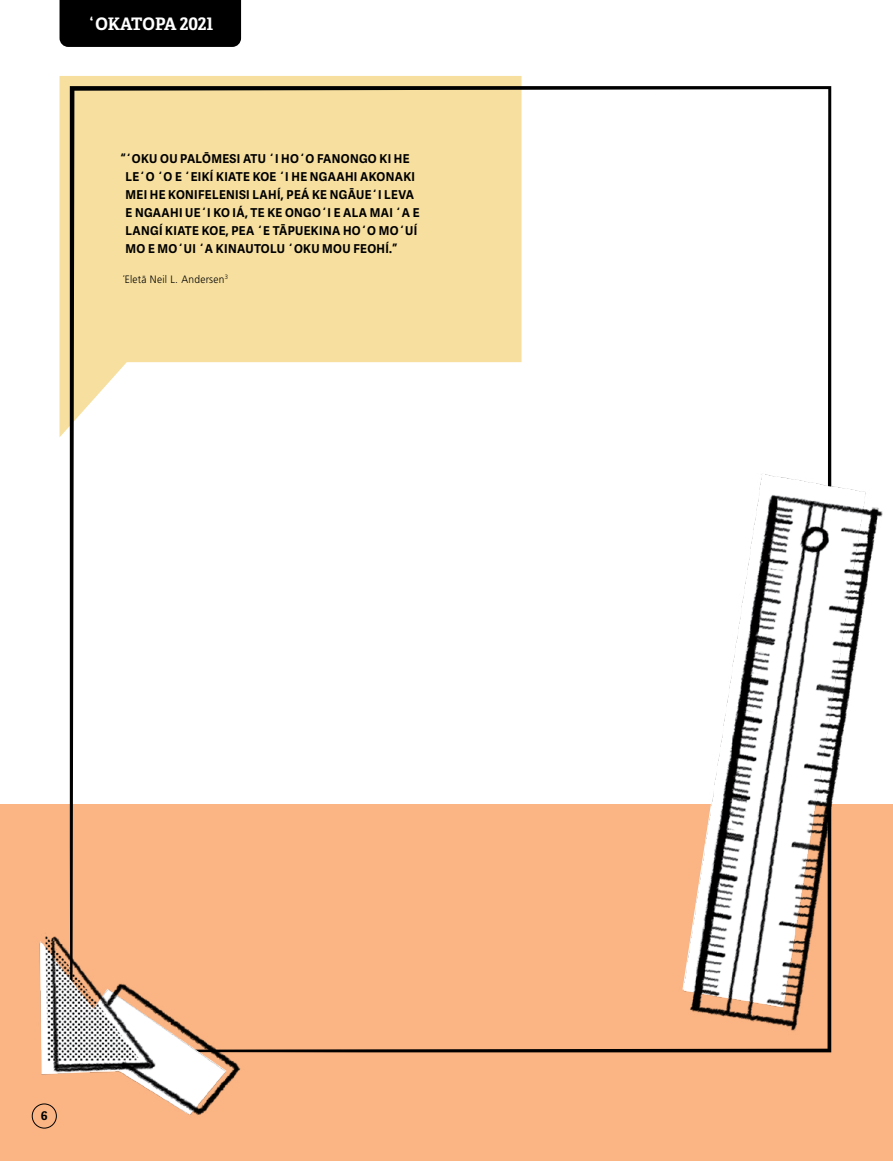
<style>
.page{position:relative;width:893px;height:1161px;background:#fff}
.page>*{position:absolute;margin:0;border:0;box-sizing:border-box;transform-origin:0 0}
.Art__Subhead_Title_N{font:700 17.25px "Helam Slablds Lat";color:#fff;scale:.95 1}
.Sidebar_First_Para_L{font:700 12.3px/18px "Helamlds Lat";letter-spacing:.03em;color:#000;scale:.95 1}
.t1{font:700 12px "Helam Slablds Lat";color:#000}
.Side_QT_Citation{font:300 10.65px "Frutigerlds Lat";letter-spacing:.025em;color:#000;scale:.95 1}
</style>
<div class="page">
<img style="left:0;top:3px;width:893px;height:1158px">
<div style="left:32px;top:1103px;width:25px;height:25px;border:1px solid #000;border-radius:50%"></div>
<div style="left:60px;top:0;width:181px;height:47px;background:#000"></div>
<p class="Art__Subhead_Title_N" style="left:87px;top:10px;width:134px">ʻOKATOPA 2021</p>
<p class="Sidebar_First_Para_L" style="left:126px;top:149px;width:311px;text-indent:-5px">“ʻOKU OU PALŌMESI ATU ʻI HOʻO FANONGO KI HE LEʻO ʻO E ʻEIKÍ KIATE KOE ʻI HE NGAAHI AKONAKI MEI HE KONIFELENISI LAHÍ, PEÁ KE NGĀUEʻI LEVA E NGAAHI UEʻI KO IÁ, TE KE ONGOʻI E ALA MAI ʻA E LANGÍ KIATE KOE, PEA ʻE TĀPUEKINA HOʻO MOʻUÍ MO E MOʻUI ʻA KINAUTOLU ʻOKU MOU FEOHÍ.”</p>
<p class="Side_QT_Citation" style="left:124px;top:271px;width:112px">ʻEletā Neil L. Andersen<sup>3</sup></p>
<p class="t1" style="left:41px;top:1105px;width:8px">6</p>
</div>
